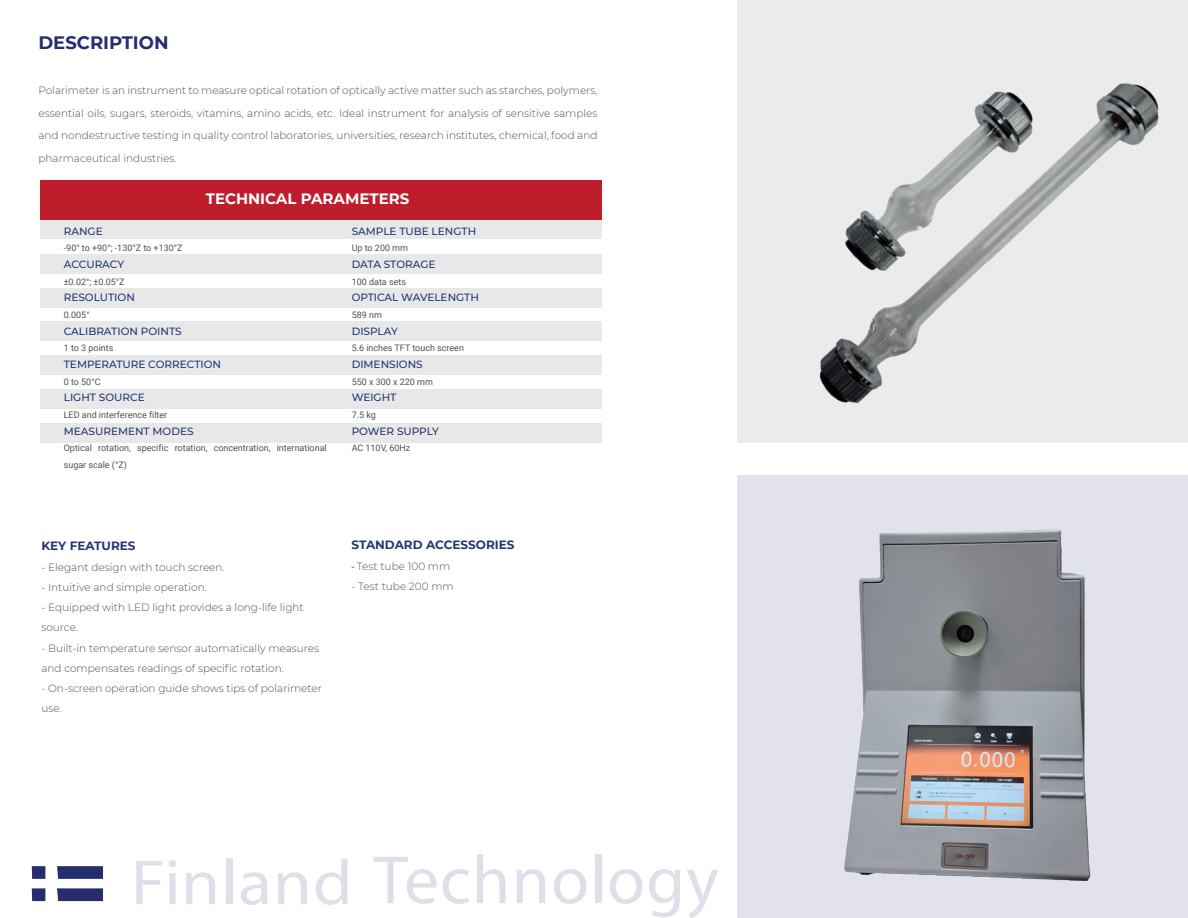
<style>
.page{position:relative;width:1188px;height:918px;background:#fff}
.page>*{position:absolute;margin:0;border:0;box-sizing:border-box;transform-origin:0 0}
.t1{font:700 18px "Montserrat";color:#252d6e}
.t2{font:700 15px "Montserrat";color:#fff}
.t3{font:700 12px "Montserrat";color:#243775}
.t4{font:300 10.5px/20.2px "Montserrat";color:#4f5252}
.t5{font:500 10.5px "Montserrat";color:#243775}
.t6{font:9px/16.6px "Roboto";color:#4f5252}
.s1{font-family:"Myriad Pro";font-weight:400}
</style>
<div class="page">
<div style="left:738px;top:0;width:450px;height:443px;background:#ebebeb"></div>
<div style="left:738px;top:475px;width:450px;height:443px;background:#e1e2eb"></div>
<div style="left:32px;top:866px;width:13px;height:13px;background:#252d6e"></div>
<svg style="left:57px;top:866px;width:46px;height:13px"></svg>
<svg style="left:57px;top:888px;width:46px;height:13px"></svg>
<div style="left:32px;top:888px;width:13px;height:13px;background:#252d6e"></div>
<svg style="left:136px;top:861px;width:26px;height:43px"></svg>
<svg style="left:169px;top:860px;width:7px;height:44px"></svg>
<svg style="left:186px;top:872px;width:29px;height:32px"></svg>
<div style="left:226px;top:859px;width:7px;height:45px;background:#dedfe9"></div>
<svg style="left:241px;top:872px;width:27px;height:33px"></svg>
<svg style="left:278px;top:872px;width:29px;height:32px"></svg>
<svg style="left:316px;top:859px;width:32px;height:46px"></svg>
<svg style="left:373px;top:857px;width:63px;height:47px"></svg>
<svg style="left:443px;top:869px;width:26px;height:35px"></svg>
<svg style="left:477px;top:854px;width:29px;height:49px"></svg>
<svg style="left:516px;top:869px;width:29px;height:34px"></svg>
<svg style="left:554px;top:869px;width:33px;height:35px"></svg>
<div style="left:595px;top:854px;width:7px;height:49px;background:#dedfe9"></div>
<svg style="left:610px;top:869px;width:32px;height:35px"></svg>
<svg style="left:649px;top:869px;width:31px;height:48px"></svg>
<svg style="left:687px;top:870px;width:31px;height:48px"></svg>
<div style="left:40px;top:321px;width:562px;height:20px;background:#e8e8e8"></div>
<div style="left:40px;top:355px;width:562px;height:20px;background:#e8e8e8"></div>
<div style="left:40px;top:389px;width:562px;height:20px;background:#e8e8e8"></div>
<div style="left:40px;top:423px;width:562px;height:20px;background:#e8e8e8"></div>
<div style="left:40px;top:219px;width:562px;height:20px;background:#e8e8e8"></div>
<div style="left:40px;top:254px;width:562px;height:20px;background:#e8e8e8"></div>
<div style="left:40px;top:288px;width:562px;height:19px;background:#e8e8e8"></div>
<div style="left:40px;top:180px;width:562px;height:40px;background:#be1d2c"></div>
<img style="left:844px;top:529px;width:247px;height:352px">
<img style="left:819px;top:83px;width:340px;height:321px">
<h1 class="t1" style="left:38px;top:30px;width:132px">DESCRIPTION</h1>
<p class="t4" style="left:38px;top:79px;width:561px;line-height:22.5px;text-align:justify">Polarimeter is an instrument to measure optical rotation of optically active matter such as starches, polymers, essential oils, sugars, steroids, vitamins, amino acids, etc. Ideal instrument for analysis of sensitive samples and nondestructive testing in quality control laboratories, universities, research institutes, chemical, food and pharmaceutical industries.</p>
<h2 class="t2" style="left:206px;top:188px;width:205px">TECHNICAL PARAMETERS</h2>
<p class="t5" style="left:64px;top:223px;width:40px">RANGE</p>
<p class="t6" style="left:64px;top:239px;width:120px">-90° to +90°; -130°Z to +130°Z</p>
<p class="t5" style="left:64px;top:257px;width:62px">ACCURACY</p>
<p class="t6" style="left:64px;top:273px;width:62px">±0.02°; ±0.05°Z</p>
<p class="t5" style="left:64px;top:290px;width:73px">RESOLUTION</p>
<p class="t6" style="left:64px;top:306px;width:27px">0.005°</p>
<p class="t5" style="left:64px;top:324px;width:119px">CALIBRATION POINTS</p>
<p class="t6" style="left:64px;top:339px;width:51px">1 to 3 points</p>
<p class="t5" style="left:64px;top:357px;width:159px">TEMPERATURE CORRECTION</p>
<p class="t6" style="left:64px;top:373px;width:38px">0 to 50°C</p>
<p class="t5" style="left:64px;top:390px;width:83px">LIGHT SOURCE</p>
<p class="t6" style="left:64px;top:406px;width:105px">LED and interference filter</p>
<p class="t5" style="left:64px;top:424px;width:131px">MEASUREMENT MODES</p>
<p class="t6" style="left:64px;top:440px;width:264px">Optical rotation, specific rotation, concentration, international sugar scale (°Z)</p>
<p class="t5" style="left:352px;top:223px;width:126px">SAMPLE TUBE LENGTH</p>
<p class="t6" style="left:352px;top:239px;width:58px">Up to 200 mm</p>
<p class="t5" style="left:352px;top:257px;width:85px">DATA STORAGE</p>
<p class="t6" style="left:352px;top:273px;width:56px">100 data sets</p>
<p class="t5" style="left:352px;top:290px;width:129px">OPTICAL WAVELENGTH</p>
<p class="t6" style="left:352px;top:306px;width:32px">589 nm</p>
<p class="t5" style="left:352px;top:324px;width:48px">DISPLAY</p>
<p class="t6" style="left:352px;top:339px;width:114px">5.6 inches TFT touch screen</p>
<p class="t5" style="left:352px;top:357px;width:73px">DIMENSIONS</p>
<p class="t6" style="left:352px;top:373px;width:83px">550 x 300 x 220 mm</p>
<p class="t5" style="left:352px;top:390px;width:46px">WEIGHT</p>
<p class="t6" style="left:352px;top:406px;width:26px">7.5 kg</p>
<p class="t5" style="left:352px;top:424px;width:89px">POWER SUPPLY</p>
<p class="t6" style="left:352px;top:440px;width:60px">AC 110V, 60Hz</p>
<p class="t3" style="left:41px;top:537px;width:96px">KEY FEATURES</p>
<p class="t4" style="left:41px;top:556px;width:185px">- Elegant design with touch screen.</p>
<p class="t4" style="left:41px;top:577px;width:167px">- Intuitive and simple operation.</p>
<p class="t4" style="left:41px;top:597px;width:264px">- Equipped with LED light provides a long-life light source.</p>
<p class="t4" style="left:41px;top:637px;width:279px">- Built-in temperature sensor automatically measures and compensates readings of specific rotation.</p>
<p class="t4" style="left:41px;top:678px;width:282px">- On-screen operation guide shows tips of polarimeter use.</p>
<p class="t3" style="left:352px;top:536px;width:164px">STANDARD ACCESSORIES</p>
<p class="t4" style="left:352px;top:555px;width:100px"><span class="s1">-</span> Test tube 100 mm</p>
<p class="t4" style="left:352px;top:576px;width:104px">- Test tube 200 mm</p>
</div>
